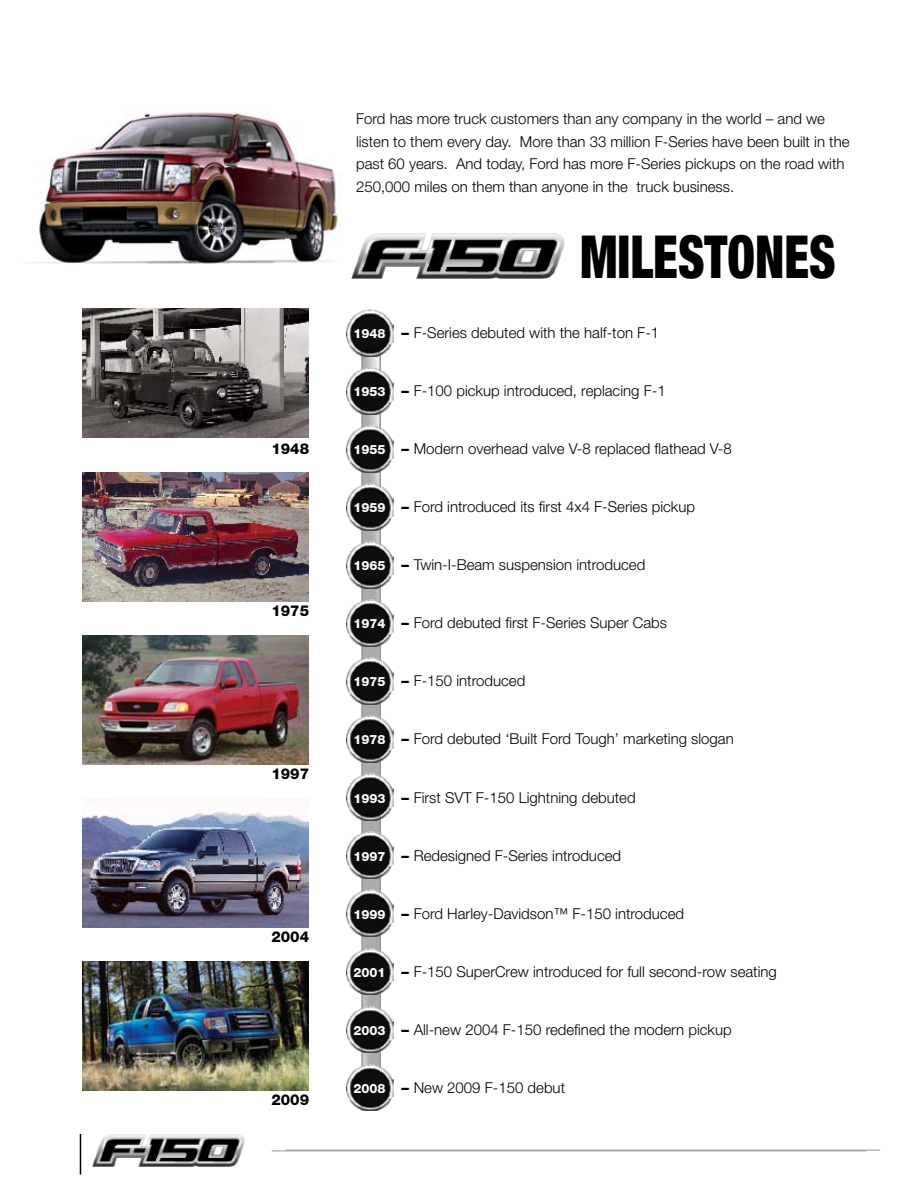
<style>
.page{position:relative;width:918px;height:1188px;background:#fff}
.page>*{position:absolute;margin:0;border:0;box-sizing:border-box;transform-origin:0 0}
.t1{font:900 condensed 59.4px "Helvetica Neue LT Std";color:#000;scale:.83 1}
.t2{font:300 15px/22.5px "Helvetica Neue LT Std";color:#000}
.t3{font:800 15px "Helvetica Neue LT Std";color:#000}
.s1{font-weight:800;font-size:12.75px;color:#fff}
.s2{font-weight:800}
</style>
<div class="page">
<img style="left:364px;top:356px;width:14px;height:708px">
<div style="left:361px;top:318px;width:20px;height:779px;border:2px solid #939598"></div>
<hr style="left:286px;top:1150px;width:594px;height:1px;background:#939598">
<img style="left:347px;top:310px;width:46px;height:46px">
<img style="left:347px;top:368px;width:46px;height:46px">
<img style="left:347px;top:426px;width:46px;height:46px">
<img style="left:347px;top:484px;width:46px;height:46px">
<img style="left:347px;top:542px;width:46px;height:46px">
<img style="left:347px;top:600px;width:46px;height:46px">
<img style="left:347px;top:658px;width:46px;height:46px">
<img style="left:347px;top:716px;width:46px;height:46px">
<img style="left:347px;top:774px;width:46px;height:46px">
<img style="left:347px;top:832px;width:46px;height:46px">
<img style="left:347px;top:890px;width:46px;height:46px">
<img style="left:347px;top:1064px;width:46px;height:47px">
<img style="left:347px;top:948px;width:46px;height:46px">
<img style="left:347px;top:1006px;width:46px;height:47px">
<img style="left:82px;top:309px;width:226px;height:128px">
<img style="left:82px;top:473px;width:226px;height:128px">
<img style="left:82px;top:636px;width:226px;height:128px">
<img style="left:82px;top:810px;width:226px;height:117px">
<img style="left:82px;top:962px;width:226px;height:129px">
<img style="left:31px;top:112px;width:308px;height:152px">
<img style="left:93px;top:1134px;width:152px;height:32px">
<hr style="left:80px;top:1134px;width:1px;height:40px;background:#000">
<hr style="left:272px;top:1150px;width:594px;height:1px;background:#939598">
<img style="left:352px;top:233px;width:212px;height:45px">
<p class="t3" style="left:271px;top:439px;width:39px">1948</p>
<p class="t3" style="left:271px;top:602px;width:39px">1975</p>
<p class="t3" style="left:271px;top:765px;width:39px">1997</p>
<p class="t3" style="left:271px;top:928px;width:39px">2004</p>
<p class="t3" style="left:271px;top:1091px;width:39px">2009</p>
<p class="t2" style="left:356px;top:108px;width:495px">Ford has more truck customers than any company in the world – and we listen to them every day. More than 33 million F-Series have been built in the past 60 years. And today, Ford has more F-Series pickups on the road with 250,000 miles on them than anyone in the truck business.</p>
<h1 class="t1" style="left:580px;top:220px;width:307px">MILESTONES</h1>
<p class="t2" style="left:353px;top:321px;width:307px"><span class="s1">1948</span> <span class="s2">–</span> F-Series debuted with the half-ton F-1</p>
<p class="t2" style="left:353px;top:379px;width:314px"><span class="s1">1953</span> <span class="s2">–</span> F-100 pickup introduced, replacing F-1</p>
<p class="t2" style="left:353px;top:437px;width:380px"><span class="s1">1955</span> <span class="s2">–</span> Modern overhead valve V-8 replaced flathead V-8</p>
<p class="t2" style="left:353px;top:495px;width:343px"><span class="s1">1959</span> <span class="s2">–</span> Ford introduced its first 4x4 F-Series pickup</p>
<p class="t2" style="left:353px;top:553px;width:293px"><span class="s1">1965</span> <span class="s2">–</span> Twin-I-Beam suspension introduced</p>
<p class="t2" style="left:353px;top:611px;width:315px"><span class="s1">1974</span> <span class="s2">–</span> Ford debuted first F-Series Super Cabs</p>
<p class="t2" style="left:353px;top:669px;width:173px"><span class="s1">1975</span> <span class="s2">–</span> F-150 introduced</p>
<p class="t2" style="left:353px;top:728px;width:382px"><span class="s1">1978</span> <span class="s2">–</span> Ford debuted ‘Built Ford Tough’ marketing slogan</p>
<p class="t2" style="left:353px;top:786px;width:284px"><span class="s1">1993</span> <span class="s2">–</span> First SVT F-150 Lightning debuted</p>
<p class="t2" style="left:353px;top:844px;width:269px"><span class="s1">1997</span> <span class="s2">–</span> Redesigned F-Series introduced</p>
<p class="t2" style="left:353px;top:902px;width:332px"><span class="s1">1999</span> <span class="s2">–</span> Ford Harley-Davidson™ F-150 introduced</p>
<p class="t2" style="left:353px;top:960px;width:425px"><span class="s1">2001</span> <span class="s2">–</span> F-150 SuperCrew introduced for full second-row seating</p>
<p class="t2" style="left:353px;top:1018px;width:380px"><span class="s1">2003</span> <span class="s2">–</span> All-new 2004 F-150 redefined the modern pickup</p>
<p class="t2" style="left:353px;top:1076px;width:213px"><span class="s1">2008</span> <span class="s2">–</span> New 2009 F-150 debut</p>
</div>
